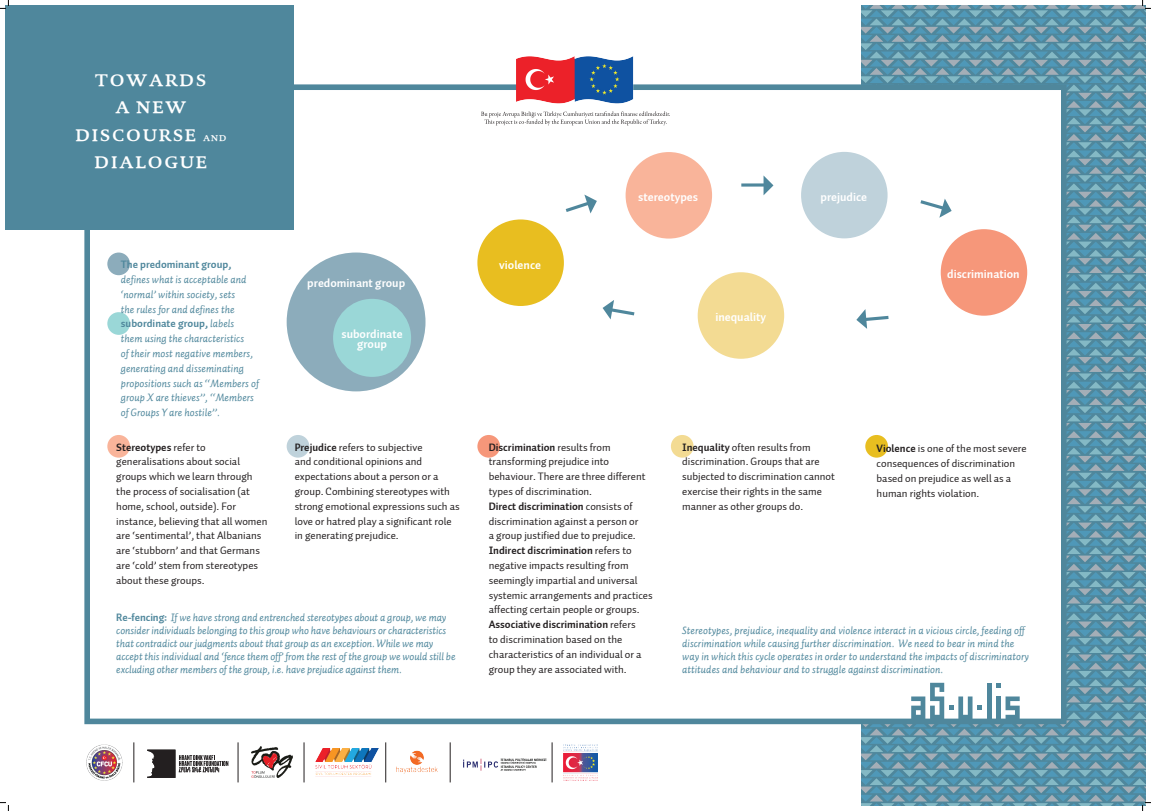
<style>
.page{position:relative;width:1151px;height:811px;background:#fff}
.page>*{position:absolute;margin:0;border:0;box-sizing:border-box;transform-origin:0 0}
.t1{font:16.96px/27.5px "DTL Documenta TTR Bold";letter-spacing:.115em;color:#fff;text-align:center}
.t2{font:12px/10.3px "Auto 2 TR Bold";color:#fff;text-align:center}
.t3{font:10.8px/14.8px "Auto 2 TR Regular";color:#231f20}
.t4{font:italic 10.8px/14.8px "Auto 2 TR Regular";color:#4f879c}
.t5{font:10.8px "Auto 2 TR Bold";color:#231f20}
.t6{font:10.8px "Auto 2 TR Bold";color:#4f879c}
.s1{font-size:8.48px}
.s2{font-family:"Auto 2 TR Regular";font-style:italic}
.s3{font-family:"Auto 2 TR Regular"}
.s4{font-family:"Auto 2 TR Bold"}
.s5{font-family:"Auto 2 TR Bold";font-style:normal}
</style>
<div class="page">
<div style="left:84px;top:84px;width:982px;height:640px;background:#fff;border:6px solid #4f879c"></div>
<img style="left:497px;top:57px;width:150px;height:47px">
<svg style="left:481px;top:111px;width:189px;height:14px"></svg>
<div style="left:5px;top:5px;width:288px;height:225px;background:#4f879c"></div>
<div style="left:107px;top:252px;width:23px;height:23px;background:#8cacbb;border-radius:50%"></div>
<div style="left:107px;top:312px;width:23px;height:23px;background:#9ad7d7;border-radius:50%"></div>
<div style="left:107px;top:435px;width:23px;height:22px;background:#f9b49a;border-radius:50%"></div>
<div style="left:287px;top:435px;width:22px;height:22px;background:#bfd2db;border-radius:50%"></div>
<div style="left:477px;top:435px;width:23px;height:22px;background:#f6977a;border-radius:50%"></div>
<div style="left:671px;top:435px;width:22px;height:22px;background:#f3db93;border-radius:50%"></div>
<svg style="left:147px;top:777px;width:29px;height:1px"></svg>
<svg style="left:147px;top:749px;width:81px;height:28px"></svg>
<img style="left:252px;top:746px;width:40px;height:31px">
<img style="left:316px;top:748px;width:62px;height:27px">
<img style="left:396px;top:750px;width:42px;height:24px">
<img style="left:563px;top:744px;width:35px;height:36px">
<img style="left:86px;top:744px;width:37px;height:37px">
<img style="left:463px;top:758px;width:84px;height:13px">
<hr style="left:238px;top:742px;width:1px;height:40px;background:#231f20">
<hr style="left:304px;top:742px;width:1px;height:40px;background:#231f20">
<hr style="left:386px;top:742px;width:1px;height:40px;background:#231f20">
<hr style="left:450px;top:742px;width:1px;height:40px;background:#231f20">
<hr style="left:552px;top:742px;width:1px;height:40px;background:#231f20">
<hr style="left:134px;top:742px;width:1px;height:40px;background:#231f20">
<div style="left:287px;top:252px;width:138px;height:139px;background:#8cacbb;border-radius:50%"></div>
<div style="left:333px;top:299px;width:78px;height:78px;background:#9ad7d7;border-radius:50%"></div>
<div style="left:801px;top:152px;width:86px;height:86px;background:#bfd2db;border-radius:50%"></div>
<div style="left:625px;top:152px;width:87px;height:86px;background:#f9b49a;border-radius:50%"></div>
<div style="left:697px;top:272px;width:87px;height:87px;background:#f3db93;border-radius:50%"></div>
<div style="left:477px;top:219px;width:87px;height:87px;background:#e8be20;border-radius:50%"></div>
<svg style="left:763px;top:175px;width:10px;height:20px"></svg>
<svg style="left:565px;top:194px;width:32px;height:20px"></svg>
<hr style="left:741px;top:183px;width:26px;height:3px;background:#4f879c">
<svg style="left:602px;top:300px;width:33px;height:19px"></svg>
<svg style="left:0;top:0;width:9px;height:9px"></svg>
<svg style="left:0;top:802px;width:9px;height:8px"></svg>
<svg style="left:856px;top:0;width:295px;height:810px"></svg>
<h1 class="t1" style="left:75px;top:66px;width:152px">TOWARDS<br>A NEW<br>DISCOURSE <span class="s1">AND<br></span>DIALOGUE</h1>
<p class="t2" style="left:638px;top:192px;width:61px">stereotypes</p>
<p class="t2" style="left:820px;top:192px;width:48px">prejudice</p>
<p class="t2" style="left:499px;top:260px;width:43px">violence</p>
<p class="t6" style="left:121px;top:257px;width:112px">The predominant group,</p>
<p class="t4" style="left:121px;top:272px;width:127px">defines what is acceptable and ‘normal’ within society, sets the rules for and defines the</p>
<p class="t6" style="left:121px;top:316px;width:115px">subordinate group, <span class="s2">labels</span></p>
<p class="t4" style="left:121px;top:331px;width:140px">them using the characteristics<br>of their most negative members, generating and disseminating propositions such as ‘‘Members of group X are thieves’’, ‘‘Members of Groups Y are hostile’’.</p>
<p class="t5" style="left:116px;top:440px;width:91px">Stereotypes <span class="s3">refer to</span></p>
<p class="t3" style="left:116px;top:454px;width:153px">generalisations about social groups which we learn through the process of socialisation (at home, school, outside). For instance, believing that all women are ‘sentimental’, that Albanians are ‘stubborn’ and that Germans are ‘cold’ stem from stereotypes about these groups.</p>
<p class="t2" style="left:307px;top:278px;width:99px">predominant group</p>
<p class="t2" style="left:341px;top:329px;width:63px">subordinate group</p>
<p class="t3" style="left:295px;top:439px;width:167px"><span class="s4">Prejudice</span> refers to subjective<br>and conditional opinions and expectations about a person or a group. Combining stereotypes with strong emotional expressions such as love or hatred play a significant role in generating prejudice.</p>
<p class="t5" style="left:489px;top:440px;width:123px">Discrimination <span class="s3">results from</span></p>
<p class="t3" style="left:489px;top:454px;width:158px">transforming prejudice into behaviour. There are three different types of discrimination.</p>
<p class="t5" style="left:489px;top:499px;width:145px">Direct discrimination <span class="s3">consists of</span></p>
<p class="t3" style="left:489px;top:513px;width:151px">discrimination against a person or a group justified due to prejudice.</p>
<p class="t5" style="left:489px;top:543px;width:144px">Indirect discrimination <span class="s3">refers to</span></p>
<p class="t3" style="left:489px;top:558px;width:165px">negative impacts resulting from seemingly impartial and universal systemic arrangements and practices affecting certain people or groups.</p>
<p class="t5" style="left:489px;top:617px;width:148px">Associative discrimination <span class="s3">refers</span></p>
<p class="t3" style="left:489px;top:632px;width:154px">to discrimination based on the characteristics of an individual or a group they are associated with.</p>
<p class="t4" style="left:116px;top:611px;width:341px;line-height:12.8px"><span class="s5">Re-fencing:</span> If we have strong and entrenched stereotypes about a group, we may consider individuals belonging to this group who have behaviours or characteristics that contradict our judgments about that group as an exception. While we may accept this individual and ‘fence them off’ from the rest of the group we would still be excluding other members of the group, i.e. have prejudice against them.</p>
<p class="t2" style="left:715px;top:312px;width:52px">inequality</p>
<p class="t2" style="left:947px;top:269px;width:74px">discrimination</p>
<p class="t3" style="left:682px;top:439px;width:154px"><span class="s4">Inequality</span> often results from discrimination. Groups that are subjected to discrimination cannot exercise their rights in the same manner as other groups do.</p>
<p class="t3" style="left:876px;top:441px;width:151px"><span class="s4">Violence</span> is one of the most severe consequences of discrimination based on prejudice as well as a human rights violation.</p>
<p class="t4" style="left:682px;top:624px;width:348px;line-height:12.8px">Stereotypes, prejudice, inequality and violence interact in a vicious circle, feeding off discrimination while causing further discrimination. We need to bear in mind the way in which this cycle operates in order to understand the impacts of discriminatory attitudes and behaviour and to struggle against discrimination.</p>
</div>
